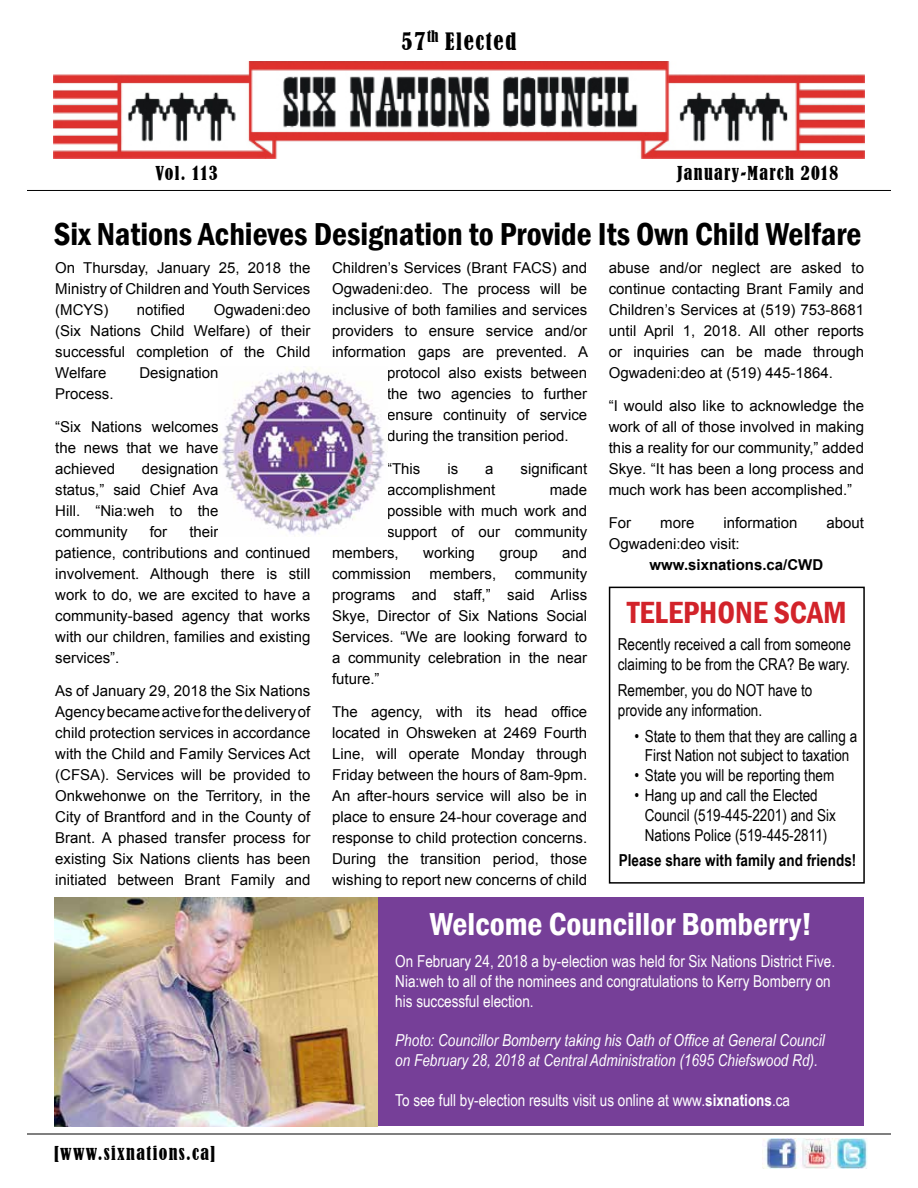
<style>
.page{position:relative;width:918px;height:1188px;background:#fff}
.page>*{position:absolute;margin:0;border:0;box-sizing:border-box;transform-origin:0 0}
.t1{font:600 condensed 32.7px "Franklin Gothic";color:#000}
.t2{font:600 condensed 32.7px "Franklin Gothic";color:#fff}
.t3{font:600 condensed 31.5px "Franklin Gothic";color:#d2232a}
.t4{font:condensed 22.5px "Bernard";letter-spacing:.075em;color:#000}
.t5{font:condensed 18px "Bernard";letter-spacing:.075em;color:#000}
.t6{font:16.5px/19.8px "Arial Narrow";color:#000}
.t7{font:16.5px/19.8px "Arial Narrow";color:#fff}
.t8{font:italic 16.5px/19.8px "Arial Narrow";color:#fff}
.t9{font:700 16.5px "Arial Narrow";color:#000}
.t10{font:15px/21px "Arial";color:#000;text-align:justify}
.t11{font:700 15px "Arial";color:#000}
.s1{font-weight:700}
</style>
<div class="page">
<img style="left:54px;top:62px;width:810px;height:97px">
<hr style="left:27px;top:1134px;width:864px;height:1px;background:#000">
<hr style="left:27px;top:190px;width:864px;height:1px;background:#000">
<img style="left:762px;top:1139px;width:105px;height:29px">
<img style="left:219px;top:368px;width:166px;height:166px">
<div style="left:54px;top:897px;width:810px;height:229px;background:#763f98"></div>
<img style="left:54px;top:897px;width:324px;height:229px">
<div style="left:609px;top:587px;width:256px;height:297px;border:2px solid #000"></div>
<h3 class="t4" style="left:402px;top:28px;width:116px">57<sup>th</sup> Elected</h3>
<p class="t5" style="left:156px;top:163px;width:64px">Vol. 113</p>
<p class="t5" style="left:677px;top:163px;width:163px">January-March 2018</p>
<h1 class="t1" style="left:54px;top:212px;width:809px">Six Nations Achieves Designation to Provide Its Own Child Welfare</h1>
<p class="t10" style="left:55px;top:258px;width:257px">On Thursday, January 25, 2018 the Ministry of Children and Youth Services (MCYS)</p>
<p class="t10" style="left:332px;top:258px;width:257px">Children’s Services (Brant FACS) and</p>
<p class="t10" style="left:332px;top:279px;width:257px">Ogwadeni:deo. The process will be</p>
<p class="t10" style="left:332px;top:300px;width:257px">inclusive of both families and services</p>
<p class="t10" style="left:332px;top:321px;width:257px">providers to ensure service and/or</p>
<p class="t10" style="left:332px;top:342px;width:258px">information gaps are prevented. A</p>
<p class="t10" style="left:387px;top:363px;width:202px">protocol also exists between</p>
<p class="t10" style="left:387px;top:384px;width:202px">the two agencies to further</p>
<p class="t10" style="left:387px;top:405px;width:202px">ensure continuity of service</p>
<p class="t10" style="left:387px;top:426px;width:183px">during the transition period.</p>
<p class="t10" style="left:387px;top:459px;width:35px">“This</p>
<p class="t10" style="left:447px;top:459px;width:12px">is</p>
<p class="t10" style="left:485px;top:459px;width:10px">a</p>
<p class="t10" style="left:521px;top:459px;width:68px">significant</p>
<p class="t10" style="left:387px;top:480px;width:110px">accomplishment</p>
<p class="t10" style="left:550px;top:480px;width:39px">made</p>
<p class="t10" style="left:387px;top:501px;width:202px">possible with much work and</p>
<p class="t10" style="left:387px;top:522px;width:202px">support of our community</p>
<p class="t10" style="left:332px;top:543px;width:68px">members,</p>
<p class="t10" style="left:423px;top:543px;width:53px">working</p>
<p class="t10" style="left:499px;top:543px;width:40px">group</p>
<p class="t10" style="left:609px;top:258px;width:257px">abuse and/or neglect are asked to continue contacting Brant Family and Children’s Services at (519) 753-8681 until April 1, 2018. All other reports or inquiries can be made through Ogwadeni:deo at (519) 445-1864.</p>
<p class="t10" style="left:609px;top:396px;width:257px">“I would also like to acknowledge the work of all of those involved in making this a reality for our community,” added Skye. “It has been a long process and much work has been accomplished.”</p>
<p class="t10" style="left:609px;top:513px;width:24px">For</p>
<p class="t10" style="left:660px;top:513px;width:36px">more</p>
<p class="t10" style="left:723px;top:513px;width:76px">information</p>
<p class="t10" style="left:827px;top:513px;width:39px">about</p>
<p class="t10" style="left:609px;top:534px;width:132px">Ogwadeni:deo visit:</p>
<p class="t11" style="left:650px;top:555px;width:175px">www.sixnations.ca/CWD</p>
<p class="t10" style="left:55px;top:300px;width:257px;text-indent:158px">Ogwadeni:deo (Six Nations Child Welfare) of their successful completion of the Child Welfare</p>
<p class="t10" style="left:137px;top:300px;width:50px">notified</p>
<p class="t10" style="left:139px;top:363px;width:81px">Designation</p>
<p class="t10" style="left:55px;top:384px;width:60px">Process.</p>
<p class="t10" style="left:55px;top:417px;width:165px">“Six Nations welcomes the news that we have achieved</p>
<p class="t10" style="left:55px;top:459px;width:165px;text-indent:87px">designation status,” said Chief Ava Hill. “Nia:weh to the community</p>
<p class="t10" style="left:150px;top:522px;width:19px">for</p>
<p class="t10" style="left:55px;top:522px;width:257px;text-align:left;text-indent:134px">their<br>patience, contributions and continued involvement. Although there is still work to do, we are excited to have a community-based agency that works with our children, families and existing services”.</p>
<p class="t10" style="left:55px;top:681px;width:257px">As of January 29, 2018 the Six Nations Agency became active for the delivery of child protection services in accordance with the Child and Family Services Act (CFSA). Services will be provided to Onkwehonwe on the Territory, in the City of Brantford and in the County of Brant. A phased transfer process for existing Six Nations clients has been initiated between Brant Family and</p>
<p class="t10" style="left:332px;top:543px;width:257px;text-indent:230px">and commission members, community programs and staff,” said Arliss Skye, Director of Six Nations Social Services. “We are looking forward to a community celebration in the near future.”</p>
<p class="t10" style="left:332px;top:702px;width:257px">The agency, with its head office located in Ohsweken at 2469 Fourth Line, will operate Monday through Friday between the hours of 8am-9pm.<br>An after-hours service will also be in place to ensure 24-hour coverage and response to child protection concerns.<br>During the transition period, those wishing to report new concerns of child</p>
<h2 class="t3" style="left:627px;top:591px;width:221px">TELEPHONE SCAM</h2>
<p class="t6" style="left:618px;top:634px;width:235px">Recently received a call from someone claiming to be from the CRA? Be wary.</p>
<p class="t6" style="left:618px;top:680px;width:196px">Remember, you do NOT have to provide any information.</p>
<p class="t6" style="left:634px;top:725px;width:224px;text-align:center">• State to them that they are calling a<br>First Nation not subject to taxation</p>
<p class="t6" style="left:634px;top:765px;width:202px">• State you will be reporting them</p>
<p class="t6" style="left:645px;top:785px;width:193px;text-indent:-10px">• Hang up and call the Elected<br>Council (519-445-2201) and Six<br>Nations Police (519-445-2811)</p>
<p class="t9" style="left:619px;top:848px;width:239px">Please share with family and friends!</p>
<p class="t5" style="left:54px;top:1143px;width:163px">[www.sixnations.ca]</p>
<h1 class="t2" style="left:430px;top:903px;width:384px">Welcome Councillor Bomberry!</h1>
<p class="t7" style="left:395px;top:951px;width:441px">On February 24, 2018 a by-election was held for Six Nations District Five.<br>Nia:weh to all of the nominees and congratulations to Kerry Bomberry on his successful election.</p>
<p class="t8" style="left:395px;top:1030px;width:431px">Photo: Councillor Bomberry taking his Oath of Office at General Council on February 28, 2018 at Central Administration (1695 Chiefswood Rd).</p>
<p class="t7" style="left:395px;top:1090px;width:396px">To see full by-election results visit us online at www.<span class="s1">sixnations</span>.ca</p>
</div>
